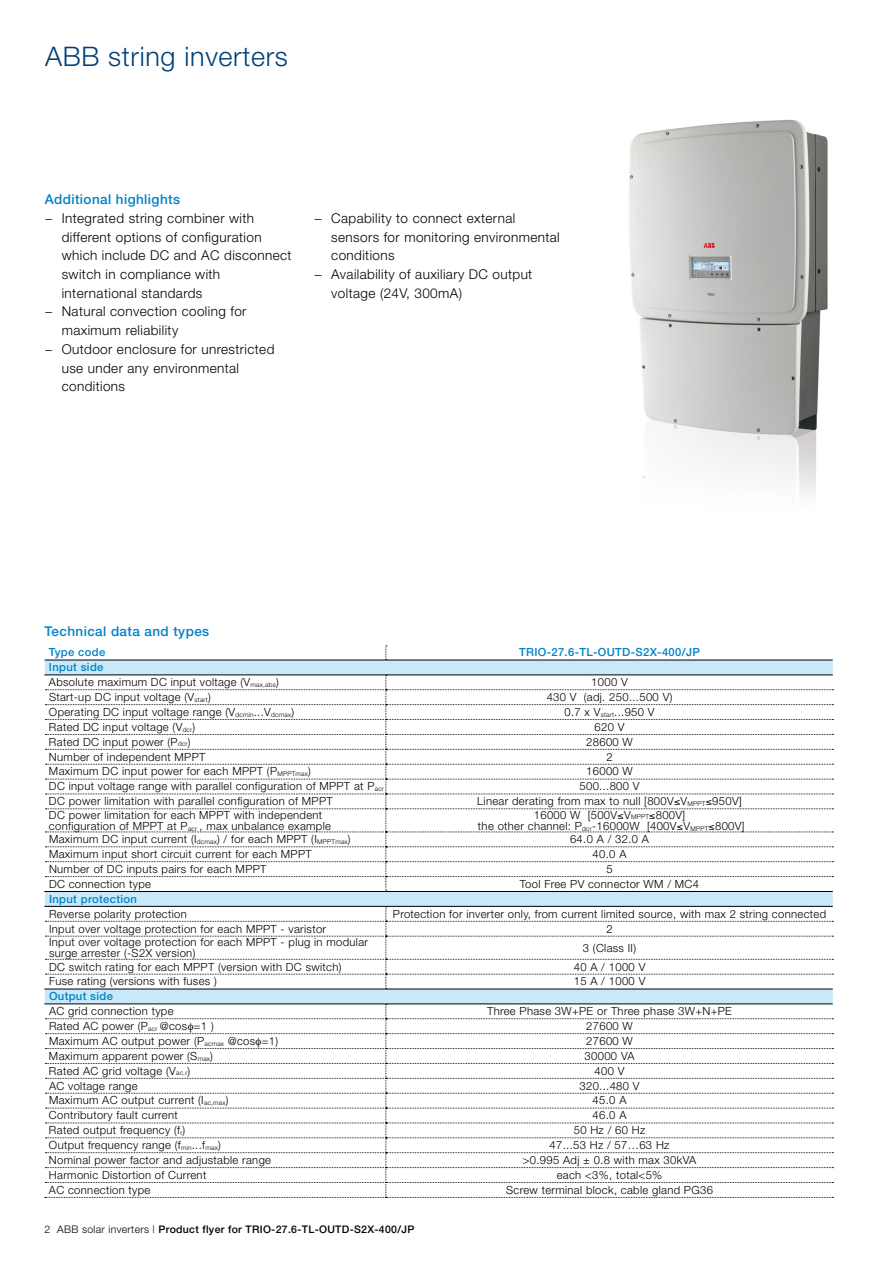
<style>
.page{position:relative;width:893px;height:1263px;background:#fff}
.page>*{position:absolute;margin:0;border:0;box-sizing:border-box;transform-origin:0 0}
.t1{font:300 27px "Helvetica Neue";letter-spacing:.025em;color:#004178}
.t2{font:300 13.5px "Helvetica Neue";letter-spacing:.03em;color:#000}
.t3{font:500 13.5px "Helvetica Neue";letter-spacing:.03em;color:#0081c7}
.t4{font:300 11.25px/11.2px "Helvetica Neue";letter-spacing:.03em;color:#000}
.t5{font:500 11.25px "Helvetica Neue";letter-spacing:.03em;color:#0081c7}
.t6{font:500 10.5px "Helvetica Neue";letter-spacing:.03em;color:#000}
.s1{font-weight:500;color:#0081c7}
.s2{font-size:6.6px}
.s3{font-weight:300}
</style>
<div class="page">
<img style="left:629px;top:119px;width:199px;height:376px">
<svg style="left:45px;top:661px;width:788px;height:343px;background:#c2e1f0"></svg>
<hr style="left:45px;top:660px;width:341px;height:1px;background:#000">
<hr style="left:44px;top:675px;width:342px;height:1px;background:#000">
<hr style="left:386px;top:660px;width:447px;height:1px;background:#000">
<svg style="left:385px;top:645px;width:2px;height:15px"></svg>
<svg style="left:45px;top:675px;width:788px;height:216px"></svg>
<svg style="left:45px;top:907px;width:788px;height:82px"></svg>
<hr style="left:44px;top:891px;width:342px;height:1px;background:#000">
<hr style="left:386px;top:891px;width:447px;height:1px;background:#000">
<hr style="left:44px;top:906px;width:342px;height:1px;background:#000">
<hr style="left:386px;top:906px;width:447px;height:1px;background:#000">
<hr style="left:44px;top:989px;width:342px;height:1px;background:#000">
<hr style="left:386px;top:989px;width:447px;height:1px;background:#000">
<hr style="left:44px;top:1004px;width:342px;height:1px;background:#000">
<svg style="left:45px;top:1004px;width:788px;height:194px"></svg>
<h1 class="t1" style="left:45px;top:40px;width:244px">ABB string inverters</h1>
<p class="t3" style="left:45px;top:191px;width:137px">Additional highlights</p>
<p class="t2" style="left:45px;top:210px;width:211px">− Integrated string combiner with</p>
<p class="t2" style="left:62px;top:228px;width:201px">different options of configuration</p>
<p class="t2" style="left:62px;top:247px;width:231px">which include DC and AC disconnect</p>
<p class="t2" style="left:62px;top:266px;width:160px">switch in compliance with</p>
<p class="t2" style="left:62px;top:285px;width:142px">international standards</p>
<p class="t2" style="left:45px;top:303px;width:203px">− Natural convection cooling for</p>
<p class="t2" style="left:62px;top:322px;width:118px">maximum reliability</p>
<p class="t2" style="left:45px;top:341px;width:231px">− Outdoor enclosure for unrestricted</p>
<p class="t2" style="left:62px;top:359px;width:179px">use under any environmental</p>
<p class="t2" style="left:62px;top:378px;width:65px">conditions</p>
<p class="t2" style="left:314px;top:210px;width:203px">− Capability to connect external</p>
<p class="t2" style="left:331px;top:228px;width:230px">sensors for monitoring environmental</p>
<p class="t2" style="left:331px;top:247px;width:65px">conditions</p>
<p class="t2" style="left:314px;top:266px;width:220px">− Availability of auxiliary DC output</p>
<p class="t2" style="left:331px;top:285px;width:132px">voltage (24V, 300mA)</p>
<p class="t3" style="left:45px;top:623px;width:166px">Technical data and types</p>
<p class="t5" style="left:49px;top:646px;width:58px">Type code</p>
<p class="t5" style="left:519px;top:646px;width:182px">TRIO-27.6-TL-OUTD-S2X-400/JP</p>
<p class="t4" style="left:49px;top:659px;width:231px;line-height:15px"><span class="s1">Input side<br></span>Absolute maximum DC input voltage (V<span class="s2">max,abs</span>)</p>
<p class="t4" style="left:591px;top:676px;width:38px">1000 V</p>
<p class="t4" style="left:49px;top:691px;width:163px">Start-up DC input voltage (V<span class="s2">start</span>)</p>
<p class="t4" style="left:547px;top:691px;width:127px">430 V (adj. 250...500 V)</p>
<p class="t4" style="left:49px;top:706px;width:247px">Operating DC input voltage range (V<span class="s2">dcmin</span>...V<span class="s2">dcmax</span>)</p>
<p class="t4" style="left:564px;top:706px;width:92px">0.7 x V<span class="s2">start</span>...950 V</p>
<p class="t4" style="left:49px;top:721px;width:148px">Rated DC input voltage (V<span class="s2">dcr</span>)</p>
<p class="t4" style="left:595px;top:721px;width:31px">620 V</p>
<p class="t4" style="left:49px;top:736px;width:143px">Rated DC input power (P<span class="s2">dcr</span>)</p>
<p class="t4" style="left:586px;top:736px;width:48px">28600 W</p>
<p class="t4" style="left:49px;top:751px;width:158px">Number of independent MPPT</p>
<p class="t4" style="left:606px;top:751px;width:8px">2</p>
<p class="t4" style="left:49px;top:765px;width:263px">Maximum DC input power for each MPPT (P<span class="s2">MPPTmax</span>)</p>
<p class="t4" style="left:586px;top:765px;width:48px">16000 W</p>
<p class="t4" style="left:49px;top:780px;width:336px">DC input voltage range with parallel configuration of MPPT at P<span class="s2">acr</span></p>
<p class="t4" style="left:579px;top:780px;width:62px">500...800 V</p>
<p class="t4" style="left:49px;top:795px;width:285px">DC power limitation with parallel configuration of MPPT</p>
<p class="t4" style="left:477px;top:795px;width:266px">Linear derating from max to null [800V≤V<span class="s2">MPPT</span>≤950V]</p>
<p class="t4" style="left:49px;top:809px;width:283px">DC power limitation for each MPPT with independent configuration of MPPT at P<span class="s2">acr</span> , max unbalance example</p>
<p class="t4" style="left:478px;top:809px;width:268px;text-align:center">16000 W [500V≤V<span class="s2">MPPT</span>≤800V]<br>the other channel: P<span class="s2">dcr</span>-16000W [400V≤V<span class="s2">MPPT</span>≤800V]</p>
<p class="t4" style="left:49px;top:833px;width:303px">Maximum DC input current (I<span class="s2">dcmax</span>) / for each MPPT (I<span class="s2">MPPTmax</span>)</p>
<p class="t4" style="left:570px;top:833px;width:80px">64.0 A / 32.0 A</p>
<p class="t4" style="left:49px;top:848px;width:264px">Maximum input short circuit current for each MPPT</p>
<p class="t4" style="left:593px;top:848px;width:35px">40.0 A</p>
<p class="t4" style="left:49px;top:863px;width:219px">Number of DC inputs pairs for each MPPT</p>
<p class="t4" style="left:606px;top:863px;width:8px">5</p>
<p class="t4" style="left:49px;top:878px;width:104px">DC connection type</p>
<p class="t4" style="left:520px;top:878px;width:181px">Tool Free PV connector WM / MC4</p>
<p class="t5" style="left:49px;top:892px;width:89px">Input protection</p>
<p class="t4" style="left:49px;top:908px;width:139px">Reverse polarity protection</p>
<p class="t4" style="left:393px;top:908px;width:435px">Protection for inverter only, from current limited source, with max 2 string connected</p>
<p class="t4" style="left:49px;top:923px;width:279px">Input over voltage protection for each MPPT - varistor</p>
<p class="t4" style="left:606px;top:923px;width:8px">2</p>
<p class="t4" style="left:49px;top:936px;width:321px">Input over voltage protection for each MPPT - plug in modular surge arrester (-S2X version)</p>
<p class="t4" style="left:583px;top:942px;width:55px">3 (Class II)</p>
<p class="t4" style="left:49px;top:960px;width:294px">DC switch rating for each MPPT (version with DC switch)</p>
<p class="t4" style="left:574px;top:960px;width:73px">40 A / 1000 V</p>
<p class="t4" style="left:49px;top:975px;width:169px">Fuse rating (versions with fuses )</p>
<p class="t4" style="left:574px;top:975px;width:73px">15 A / 1000 V</p>
<p class="t5" style="left:49px;top:989px;width:66px">Output side</p>
<p class="t4" style="left:49px;top:1005px;width:126px">AC grid connection type</p>
<p class="t4" style="left:487px;top:1005px;width:246px">Three Phase 3W+PE or Three phase 3W+N+PE</p>
<p class="t4" style="left:49px;top:1020px;width:166px">Rated AC power (P<span class="s2">acr</span> @cos =1 )</p>
<p class="t4" style="left:586px;top:1020px;width:48px">27600 W</p>
<p class="t4" style="left:49px;top:1035px;width:231px">Maximum AC output power (P<span class="s2">acmax</span> @cos =1)</p>
<p class="t4" style="left:586px;top:1035px;width:48px">27600 W</p>
<p class="t4" style="left:49px;top:1050px;width:166px">Maximum apparent power (S<span class="s2">max</span>)</p>
<p class="t4" style="left:585px;top:1050px;width:51px">30000 VA</p>
<p class="t4" style="left:49px;top:1065px;width:143px">Rated AC grid voltage (V<span class="s2">ac,r</span>)</p>
<p class="t4" style="left:595px;top:1065px;width:31px">400 V</p>
<p class="t4" style="left:49px;top:1080px;width:90px">AC voltage range</p>
<p class="t4" style="left:579px;top:1080px;width:62px">320...480 V</p>
<p class="t4" style="left:49px;top:1094px;width:181px">Maximum AC output current (I<span class="s2">ac,max</span>)</p>
<p class="t4" style="left:593px;top:1094px;width:35px">45.0 A</p>
<p class="t4" style="left:49px;top:1109px;width:130px">Contributory fault current</p>
<p class="t4" style="left:593px;top:1109px;width:35px">46.0 A</p>
<p class="t4" style="left:49px;top:1124px;width:138px">Rated output frequency (f<span class="s2">r</span>)</p>
<p class="t4" style="left:574px;top:1124px;width:73px">50 Hz / 60 Hz</p>
<p class="t4" style="left:49px;top:1139px;width:173px">Output frequency range (f<span class="s2">min</span>...f<span class="s2">max</span>)</p>
<p class="t4" style="left:550px;top:1139px;width:121px">47...53 Hz / 57…63 Hz</p>
<p class="t4" style="left:49px;top:1154px;width:224px">Nominal power factor and adjustable range</p>
<p class="t4" style="left:523px;top:1154px;width:175px">&gt;0.995 Adj ± 0.8 with max 30kVA</p>
<p class="t4" style="left:49px;top:1169px;width:159px">Harmonic Distortion of Current</p>
<p class="t4" style="left:557px;top:1169px;width:107px">each &lt;3%, total&lt;5%</p>
<p class="t4" style="left:49px;top:1184px;width:103px">AC connection type</p>
<p class="t4" style="left:506px;top:1184px;width:208px">Screw terminal block, cable gland PG36</p>
<p class="t6" style="left:45px;top:1223px;width:371px"><span class="s3">2 ABB solar inverters |</span> Product flyer for TRIO-27.6-TL-OUTD-S2X-400/JP</p>
</div>
